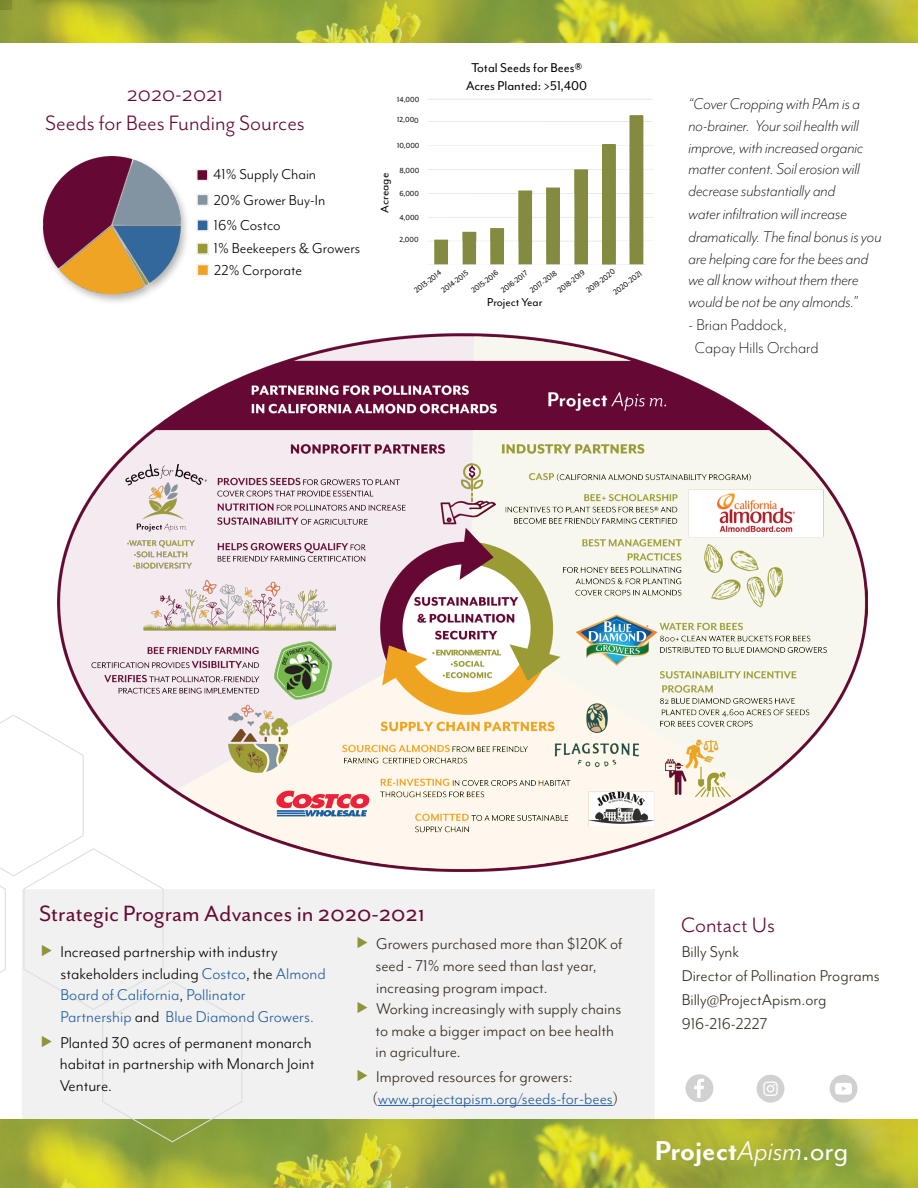
<style>
.page{position:relative;width:918px;height:1188px;background:#fff}
.page>*{position:absolute;margin:0;border:0;box-sizing:border-box;transform-origin:0 0}
.t1{font:700 31.5px "Mr Eaves Mod OT";color:#fff}
.t2{font:25.5px "Mr Eaves San OT";color:#660b33}
.t3{font:24px/28.8px "Mr Eaves San OT";color:#660b33;text-align:center}
.t4{font:italic 300 18px/21.9px "Mr Eaves Mod OT";color:#000}
.t5{font:18px/21.6px "Mr Eaves Mod OT";color:#342a1f}
.t6{font:18px/21.6px "Mr Eaves Mod OT";color:#205e9e}
.t7{font:18px/21.6px "Mr Eaves Mod OT";color:#000101}
.t8{font:18px/21.6px "Mr Eaves Mod OT";color:#215e9e}
.t9{font:300 18px/23.1px "Mr Eaves Mod OT";color:#000}
.t10{font:16.5px/21.8px "Mr Eaves Mod OT";color:#000}
.t11{font:14.7px/17.7px "Mr Eaves Mod OT";color:#000;text-align:center}
.t12{font:13.2px "Mr Eaves Mod OT";color:#000}
.t13{font:12.9px "Mr Eaves Mod OT";letter-spacing:-.005em;color:#000}
.t14{font:8.85px/18.1px "Mr Eaves Mod OT";color:#000;scale:.94 1}
.t15{font:8.7px/16.6px "Mr Eaves Mod OT";color:#000;scale:.95 1}
.t16{font:8.7px "Mr Eaves Mod OT";color:#000;scale:.96 1}
.t17{font:8.4px "Mr Eaves Mod OT";color:#000}
.s1{font-size:8.4px}
.s2{color:#000101}
.s3{color:#342a1f}
.s4{font-weight:400;font-style:italic}
.s5{font-weight:400}
</style>
<div class="page">
<div style="left:22px;top:890px;width:632px;height:285px;background:#f1f1f1"></div>
<img style="left:0;top:0;width:918px;height:43px">
<img style="left:0;top:1120px;width:918px;height:68px">
<div style="left:685px;top:1074px;width:28px;height:28px;background:#d1d1d1;border-radius:50%"></div>
<svg style="left:694px;top:1079px;width:10px;height:19px"></svg>
<div style="left:830px;top:1075px;width:28px;height:28px;background:#d1d1d1;border-radius:50%"></div>
<svg style="left:835px;top:1083px;width:17px;height:12px"></svg>
<div style="left:757px;top:1075px;width:27px;height:28px;background:#d1d1d1;border-radius:50%"></div>
<svg style="left:763px;top:1081px;width:15px;height:15px"></svg>
<div style="left:0;top:0;width:14px;height:9px;background:#000;opacity:.15"></div>
<div style="left:25px;top:0;width:199px;height:9px;background:#000;opacity:.15"></div>
<div style="left:38px;top:153px;width:153px;height:153px;background:#000;opacity:.32"></div>
<img style="left:43px;top:157px;width:137px;height:136px">
<div style="left:196px;top:169px;width:13px;height:12px;background:#650933;border:2px solid #f1f1f1"></div>
<div style="left:197px;top:264px;width:12px;height:12px;background:#eea322;border:2px solid #f1f1f1"></div>
<div style="left:196px;top:242px;width:13px;height:13px;background:#999836;border:2px solid #f1f1f1"></div>
<div style="left:196px;top:194px;width:13px;height:12px;background:#8394a1;border:2px solid #f1f1f1"></div>
<img style="left:58px;top:334px;width:810px;height:537px">
<hr style="left:378px;top:1105px;width:235px;height:1px;background:#215e9e">
<svg style="left:427px;top:115px;width:227px;height:150px"></svg>
<svg style="left:427px;top:99px;width:226px;height:1px"></svg>
<div style="left:196px;top:219px;width:13px;height:13px;background:#32669a;border:2px solid #f1f1f1"></div>
<svg style="left:0;top:715px;width:242px;height:427px"></svg>
<h3 class="t3" style="left:45px;top:80px;width:261px">2020-2021<br>Seeds for Bees Funding Sources</h3>
<p class="t17" style="left:397px;top:95px;width:23px">14,000</p>
<p class="t17" style="left:397px;top:115px;width:23px">12,000</p>
<p class="t11" style="left:466px;top:59px;width:123px">Total Seeds for Bees®<br>Acres Planted: &gt;51,400</p>
<p class="t17" style="left:397px;top:141px;width:24px">10,000</p>
<p class="t10" style="left:213px;top:161px;width:114px;line-height:26.1px">41% Supply Chain<br>20% Grower Buy-In</p>
<p class="t13" style="left:378px;top:213px;width:41px;rotate:-90deg">Acreage</p>
<p class="t17" style="left:399px;top:166px;width:21px">8,000</p>
<p class="t17" style="left:399px;top:189px;width:21px">6,000</p>
<p class="t10" style="left:214px;top:214px;width:68px">16% Costco</p>
<p class="t17" style="left:399px;top:213px;width:21px">4,000</p>
<p class="t10" style="left:214px;top:237px;width:148px">1% Beekeepers &amp; Growers<br>22% Corporate</p>
<p class="t17" style="left:399px;top:235px;width:21px">2,000</p>
<p class="t14" style="left:598px;top:272px;width:37px;text-indent:-20px;rotate:-38deg">2019-2020<br>2020-2021</p>
<p class="t15" style="left:427px;top:272px;width:35px;text-indent:-21px;rotate:-38deg">2013-201<span class="s1">4<br></span>2014-201<span class="s1">5</span></p>
<p class="t16" style="left:469px;top:288px;width:35px;rotate:-38deg">2015-201<span class="s1">6</span></p>
<p class="t15" style="left:497px;top:285px;width:35px;rotate:-38deg">2016-201<span class="s1">7</span></p>
<p class="t16" style="left:528px;top:288px;width:35px;rotate:-38deg">2017-201<span class="s1">8</span></p>
<p class="t15" style="left:553px;top:285px;width:36px;rotate:-38deg">2018-201<span class="s1">9</span></p>
<p class="t12" style="left:487px;top:294px;width:57px">Project Year</p>
<p class="t4" style="left:688px;top:93px;width:195px">“Cover Cropping with PAm is a no-brainer. Your soil health will improve, with increased organic matter content. Soil erosion will decrease substantially and<br>water infiltration will increase dramatically. The final bonus is you are helping care for the bees and we all know without them there would be not be any almonds.”</p>
<p class="t9" style="left:695px;top:313px;width:125px;text-indent:-6px">- Brian Paddock,<br>Capay Hills Orchard</p>
<h2 class="t2" style="left:39px;top:900px;width:388px">Strategic Program Advances in 2020-2021</h2>
<p class="t6" style="left:61px;top:941px;width:267px"><span class="s2">Increased partnership with industry stakeholders including</span> Costco<span class="s2">, the</span> Almond Board of California<span class="s2">,</span> Pollinator<br>Partnership <span class="s2">and</span> Blue Diamond Growers.</p>
<p class="t7" style="left:60px;top:1032px;width:256px">Planted 30 acres of permanent monarch habitat in partnership with Monarch Joint<br>Venture.</p>
<p class="t5" style="left:375px;top:933px;width:248px">Growers purchased more than $120K of seed - 71% more seed than last year, increasing program impact.<br>Working increasingly with supply chains to make a bigger impact on bee health in agriculture.</p>
<p class="t8" style="left:372px;top:1066px;width:247px"><span class="s3">Improved resources for growers: (</span>www.projectapism.org/seeds-for-bees<span class="s3">)</span></p>
<h3 class="t3" style="left:681px;top:910px;width:96px">Contact Us</h3>
<p class="t5" style="left:682px;top:939px;width:199px;line-height:24px">Billy Synk<br>Director of Pollination Programs<br>Billy@ProjectApism.org<br>916-216-2227</p>
<h1 class="t1" style="left:655px;top:1133px;width:195px">Project<span class="s4">Apism</span><span class="s5">.org</span></h1>
</div>
